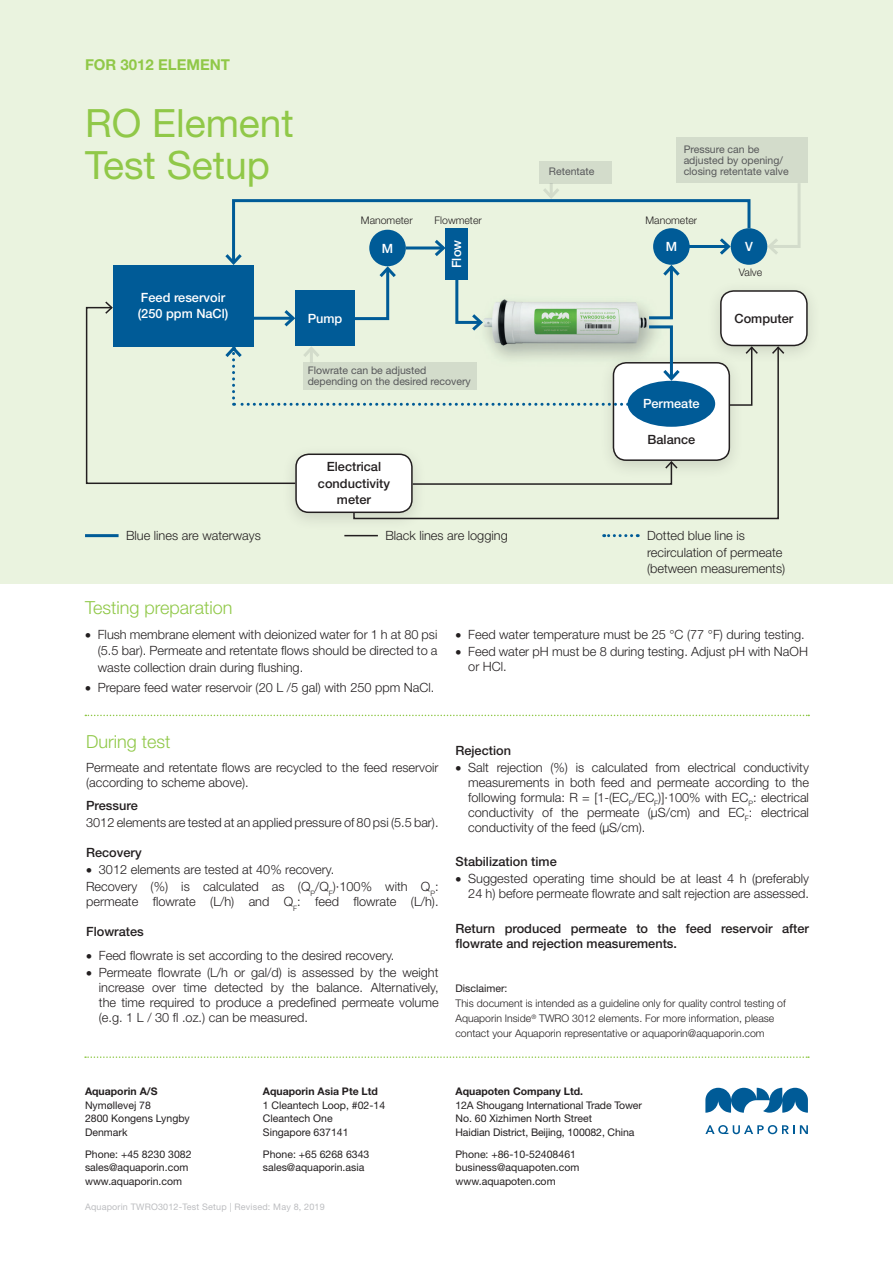
<style>
.page{position:relative;width:893px;height:1263px;background:#fff}
.page>*{position:absolute;margin:0;border:0;box-sizing:border-box;transform-origin:0 0}
.t1{font:39px/42px "Helvetica Neue LT Std";color:#90c848}
.t2{font:300 18px "Helvetica Neue LT Std";color:#90c848}
.t3{font:700 15px "Helvetica Neue LT Std";color:#90c848}
.List_Paragraph{font:300 12.75px/15px "Helvetica Neue LT Std";color:#231f20}
.List_Paragraph-2{font:500 12.75px/16.5px "Helvetica Neue LT Std";color:#231f20;text-align:center}
.t4{font:500 12.75px "Helvetica Neue LT Std";color:#fff}
.List_Paragraph-3{font:10.5px/13.5px "Helvetica Neue LT Std";color:#231f20}
.List_Paragraph-4{font:300 10.5px/15px "Helvetica Neue LT Std";color:#231f20}
.t5{font:10.5px/11.4px "Helvetica Neue LT Std";color:#57585a}
.t6{font:700 10.5px "Helvetica Neue LT Std";color:#231f20}
.List_Paragraph-5{font:9px "Helvetica Neue LT Std";letter-spacing:.02em;color:#bcbdc0}
</style>
<div class="page">
<div style="left:0;top:0;width:893px;height:583px;background:#eaf3df"></div>
<svg style="left:427px;top:364px;width:353px;height:156px"></svg>
<hr style="left:550px;top:183px;width:3px;height:14px;background:#e6e7e9">
<svg style="left:766px;top:183px;width:36px;height:73px"></svg>
<div style="left:539px;top:161px;width:72px;height:22px;background:#d3dccb"></div>
<div style="left:677px;top:137px;width:131px;height:46px;background:#d3dccb"></div>
<div style="left:281px;top:443px;width:146px;height:88px;background:#231f20;opacity:.15"></div>
<div style="left:296px;top:454px;width:116px;height:58px;background:#fff;border-radius:13px"></div>
<div style="left:295px;top:453px;width:118px;height:60px;border:2px solid #231f20;border-radius:13px"></div>
<div style="left:706px;top:280px;width:116px;height:84px;background:#231f20;opacity:.15"></div>
<div style="left:721px;top:291px;width:86px;height:54px;background:#fff;border-radius:13px"></div>
<div style="left:720px;top:290px;width:88px;height:56px;border:2px solid #231f20;border-radius:13px"></div>
<div style="left:731px;top:228px;width:36px;height:37px;background:#005b97;border-radius:50%"></div>
<hr style="left:85px;top:534px;width:34px;height:3px;background:#005b97">
<svg style="left:604px;top:534px;width:34px;height:3px"></svg>
<hr style="left:344px;top:535px;width:34px;height:1px;background:#231f20">
<svg style="left:85px;top:185px;width:674px;height:300px"></svg>
<svg style="left:85px;top:1056px;width:724px;height:2px"></svg>
<svg style="left:705px;top:1088px;width:103px;height:25px"></svg>
<svg style="left:705px;top:1125px;width:103px;height:9px"></svg>
<svg style="left:85px;top:715px;width:724px;height:1px"></svg>
<p class="t3" style="left:85px;top:56px;width:147px">FOR 3012 ELEMENT</p>
<p class="t1" style="left:85px;top:102px;width:210px">RO Element<br>Test Setup</p>
<p class="t4" style="left:141px;top:290px;width:86px">Feed reservoir</p>
<p class="t4" style="left:138px;top:306px;width:92px">(250 ppm NaCl)</p>
<p class="t4" style="left:308px;top:311px;width:36px">Pump</p>
<p class="t5" style="left:549px;top:166px;width:47px">Retentate</p>
<p class="t5" style="left:684px;top:143px;width:107px">Pressure can be adjusted by opening/ closing retentate valve</p>
<p class="List_Paragraph-4" style="left:361px;top:212px;width:53px">Manometer</p>
<p class="List_Paragraph-4" style="left:645px;top:212px;width:53px">Manometer</p>
<p class="List_Paragraph-4" style="left:435px;top:212px;width:49px">Flowmeter</p>
<p class="t4" style="left:449px;top:268px;width:30px;rotate:-90deg">Flow</p>
<p class="t4" style="left:382px;top:240px;width:13px">M</p>
<p class="t4" style="left:666px;top:239px;width:13px">M</p>
<p class="t4" style="left:745px;top:239px;width:9px">V</p>
<p class="List_Paragraph-4" style="left:739px;top:264px;width:25px">Valve</p>
<p class="List_Paragraph-2" style="left:734px;top:310px;width:60px">Computer</p>
<p class="t5" style="left:308px;top:364px;width:120px">Flowrate can be adjusted</p>
<p class="t5" style="left:308px;top:376px;width:165px">depending on the desired recovery</p>
<p class="List_Paragraph-2" style="left:327px;top:458px;width:56px">Electrical</p>
<p class="List_Paragraph-2" style="left:318px;top:475px;width:74px">conductivity meter</p>
<p class="t4" style="left:643px;top:396px;width:58px">Permeate</p>
<p class="List_Paragraph-2" style="left:647px;top:431px;width:49px">Balance</p>
<p class="List_Paragraph" style="left:126px;top:528px;width:136px">Blue lines are waterways</p>
<p class="List_Paragraph" style="left:385px;top:528px;width:124px">Black lines are logging</p>
<p class="List_Paragraph" style="left:647px;top:527px;width:140px;line-height:16.5px">Dotted blue line is recirculation of permeate (between measurements)</p>
<p class="t2" style="left:85px;top:596px;width:149px">Testing preparation</p>
<p class="List_Paragraph" style="left:98px;top:626px;width:341px;line-height:16.5px;text-align:justify;text-indent:-13px">• Flush membrane element with deionized water for 1 h at 80 psi (5.5 bar). Permeate and retentate flows should be directed to a waste collection drain during flushing.</p>
<p class="List_Paragraph" style="left:85px;top:680px;width:351px">• Prepare feed water reservoir (20 L /5 gal) with 250 ppm NaCl.</p>
<p class="t2" style="left:86px;top:731px;width:86px">During test</p>
<p class="List_Paragraph" style="left:86px;top:759px;width:354px">Permeate and retentate flows are recycled to the feed reservoir (according to scheme above).</p>
<p class="List_Paragraph-2" style="left:86px;top:797px;width:53px">Pressure</p>
<p class="List_Paragraph" style="left:86px;top:815px;width:354px">3012 elements are tested at an applied pressure of 80 psi (5.5 bar).</p>
<p class="List_Paragraph-2" style="left:86px;top:844px;width:57px">Recovery</p>
<p class="List_Paragraph" style="left:86px;top:862px;width:250px">• 3012 elements are tested at 40% recovery.</p>
<p class="List_Paragraph" style="left:86px;top:879px;width:354px">Recovery (%) is calculated as (Q<sub>P</sub>/Q<sub>F</sub>)·100% with Q<sub>P</sub>: permeate flowrate (L/h) and Q<sub>F</sub>: feed flowrate (L/h).</p>
<p class="List_Paragraph-2" style="left:86px;top:923px;width:59px">Flowrates</p>
<p class="List_Paragraph" style="left:86px;top:948px;width:310px">• Feed flowrate is set according to the desired recovery.</p>
<p class="List_Paragraph" style="left:99px;top:965px;width:341px;text-align:justify;text-indent:-13px">• Permeate flowrate (L/h or gal/d) is assessed by the weight increase over time detected by the balance. Alternatively, the time required to produce a predefined permeate volume (e.g. 1 L / 30 fl .oz.) can be measured.</p>
<p class="List_Paragraph" style="left:455px;top:627px;width:351px">• Feed water temperature must be 25 °C (77 °F) during testing.</p>
<p class="List_Paragraph" style="left:468px;top:644px;width:341px;text-indent:-13px">• Feed water pH must be 8 during testing. Adjust pH with NaOH or HCl.</p>
<p class="List_Paragraph-2" style="left:455px;top:742px;width:57px">Rejection</p>
<p class="List_Paragraph" style="left:468px;top:759px;width:342px;text-align:justify;text-indent:-13px">• Salt rejection (%) is calculated from electrical conductivity measurements in both feed and permeate according to the following formula: R = [1-(EC<sub>P</sub>/EC<sub>F</sub>)]·100% with EC<sub>P</sub>: electrical conductivity of the permeate (μS/cm) and EC<sub>F</sub>: electrical conductivity of the feed (μS/cm).</p>
<p class="List_Paragraph-2" style="left:455px;top:853px;width:103px">Stabilization time</p>
<p class="List_Paragraph" style="left:455px;top:871px;width:355px;text-align:right">• Suggested operating time should be at least 4 h (preferably<br>24 h) before permeate flowrate and salt rejection are assessed.</p>
<p class="List_Paragraph-2" style="left:455px;top:920px;width:355px;line-height:15px;text-align:left">Return produced permeate to the feed reservoir after flowrate and rejection measurements.</p>
<p class="List_Paragraph-3" style="left:455px;top:982px;width:53px">Disclaimer:</p>
<p class="List_Paragraph-4" style="left:455px;top:996px;width:332px">This document is intended as a guideline only for quality control testing of</p>
<p class="List_Paragraph-4" style="left:455px;top:1011px;width:320px">Aquaporin Inside<sup>®</sup> TWRO 3012 elements. For more information, please contact your Aquaporin representative or aquaporin@aquaporin.com</p>
<p class="t6" style="left:85px;top:1085px;width:74px">Aquaporin A/S</p>
<p class="List_Paragraph-3" style="left:85px;top:1098px;width:106px">Nymøllevej 78<br>2800 Kongens Lyngby<br>Denmark</p>
<p class="List_Paragraph-3" style="left:85px;top:1147px;width:108px">Phone: +45 8230 3082 sales@aquaporin.com www.aquaporin.com</p>
<p class="t6" style="left:263px;top:1085px;width:117px">Aquaporin Asia Pte Ltd</p>
<p class="List_Paragraph-3" style="left:263px;top:1098px;width:124px">1 Cleantech Loop, #02-14<br>Cleantech One<br>Singapore 637141</p>
<p class="List_Paragraph-3" style="left:263px;top:1147px;width:108px">Phone: +65 6268 6343 sales@aquaporin.asia</p>
<p class="List_Paragraph-5" style="left:85px;top:1202px;width:241px">Aquaporin TWRO3012-Test Setup | Revised: May 8, 2019</p>
<p class="t6" style="left:455px;top:1085px;width:129px">Aquapoten Company Ltd.</p>
<p class="List_Paragraph-3" style="left:455px;top:1098px;width:188px">12A Shougang International Trade Tower<br>No. 60 Xizhimen North Street<br>Haidian District, Beijing, 100082, China</p>
<p class="List_Paragraph-3" style="left:455px;top:1147px;width:125px">Phone: +86-10-52408461 business@aquapoten.com www.aquapoten.com</p>
</div>
